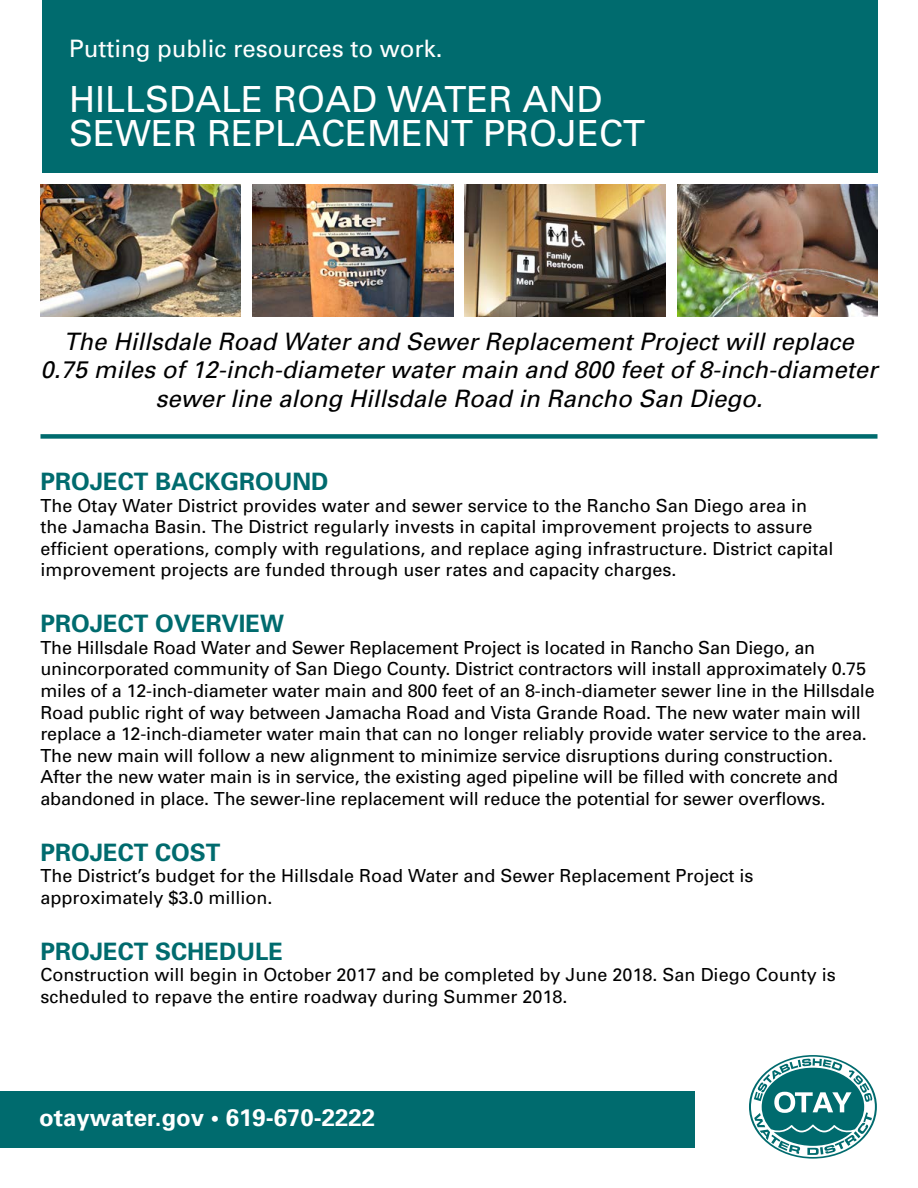
<style>
.page{position:relative;width:918px;height:1188px;background:#fff}
.page>*{position:absolute;margin:0;border:0;box-sizing:border-box;transform-origin:0 0}
.t1{font:36px/34.5px "Univers";color:#fff}
.t2{font:italic 24px/28.8px "Univers";color:#000;text-align:center}
.t3{font:700 24px "Univers";color:#006b6e}
.t4{font:24px "Univers";color:#fff}
.t5{font:700 24px "Univers";color:#fff}
.t6{font:18px/21.6px "Univers";letter-spacing:-.01em;color:#000}
</style>
<div class="page">
<div style="left:42px;top:0;width:836px;height:173px;background:#006b6e"></div>
<img style="left:40px;top:185px;width:201px;height:132px">
<img style="left:465px;top:185px;width:200px;height:132px">
<img style="left:253px;top:185px;width:200px;height:132px">
<img style="left:677px;top:185px;width:201px;height:132px">
<div style="left:40px;top:434px;width:838px;height:5px;background:#006b6e"></div>
<div style="left:0;top:1091px;width:694px;height:57px;background:#006b6e"></div>
<svg style="left:749px;top:1055px;width:128px;height:104px"></svg>
<h2 class="t4" style="left:69px;top:34px;width:375px">Putting public resources to work.</h2>
<h1 class="t1" style="left:69px;top:82px;width:578px">HILLSDALE ROAD WATER AND<br>SEWER REPLACEMENT PROJECT</h1>
<h2 class="t2" style="left:41px;top:327px;width:839px">The Hillsdale Road Water and Sewer Replacement Project will replace<br>0.75 miles of 12-inch-diameter water main and 800 feet of 8-inch-diameter sewer line along Hillsdale Road in Rancho San Diego.</h2>
<h2 class="t3" style="left:41px;top:467px;width:290px">PROJECT BACKGROUND</h2>
<p class="t6" style="left:40px;top:495px;width:795px">The Otay Water District provides water and sewer service to the Rancho San Diego area in the Jamacha Basin. The District regularly invests in capital improvement projects to assure efficient operations, comply with regulations, and replace aging infrastructure. District capital improvement projects are funded through user rates and capacity charges.</p>
<h2 class="t3" style="left:40px;top:609px;width:245px">PROJECT OVERVIEW</h2>
<p class="t6" style="left:40px;top:637px;width:836px">The Hillsdale Road Water and Sewer Replacement Project is located in Rancho San Diego, an unincorporated community of San Diego County. District contractors will install approximately 0.75 miles of a 12-inch-diameter water main and 800 feet of an 8-inch-diameter sewer line in the Hillsdale Road public right of way between Jamacha Road and Vista Grande Road. The new water main will replace a 12-inch-diameter water main that can no longer reliably provide water service to the area.<br>The new main will follow a new alignment to minimize service disruptions during construction.<br>After the new water main is in service, the existing aged pipeline will be filled with concrete and abandoned in place. The sewer-line replacement will reduce the potential for sewer overflows.</p>
<h2 class="t3" style="left:40px;top:838px;width:182px">PROJECT COST</h2>
<p class="t6" style="left:40px;top:865px;width:715px">The District’s budget for the Hillsdale Road Water and Sewer Replacement Project is approximately $3.0 million.</p>
<h2 class="t3" style="left:40px;top:937px;width:244px">PROJECT SCHEDULE</h2>
<p class="t6" style="left:40px;top:964px;width:797px">Construction will begin in October 2017 and be completed by June 2018. San Diego County is scheduled to repave the entire roadway during Summer 2018.</p>
<h2 class="t5" style="left:39px;top:1103px;width:338px">otaywater.gov • 619-670-2222</h2>
</div>
